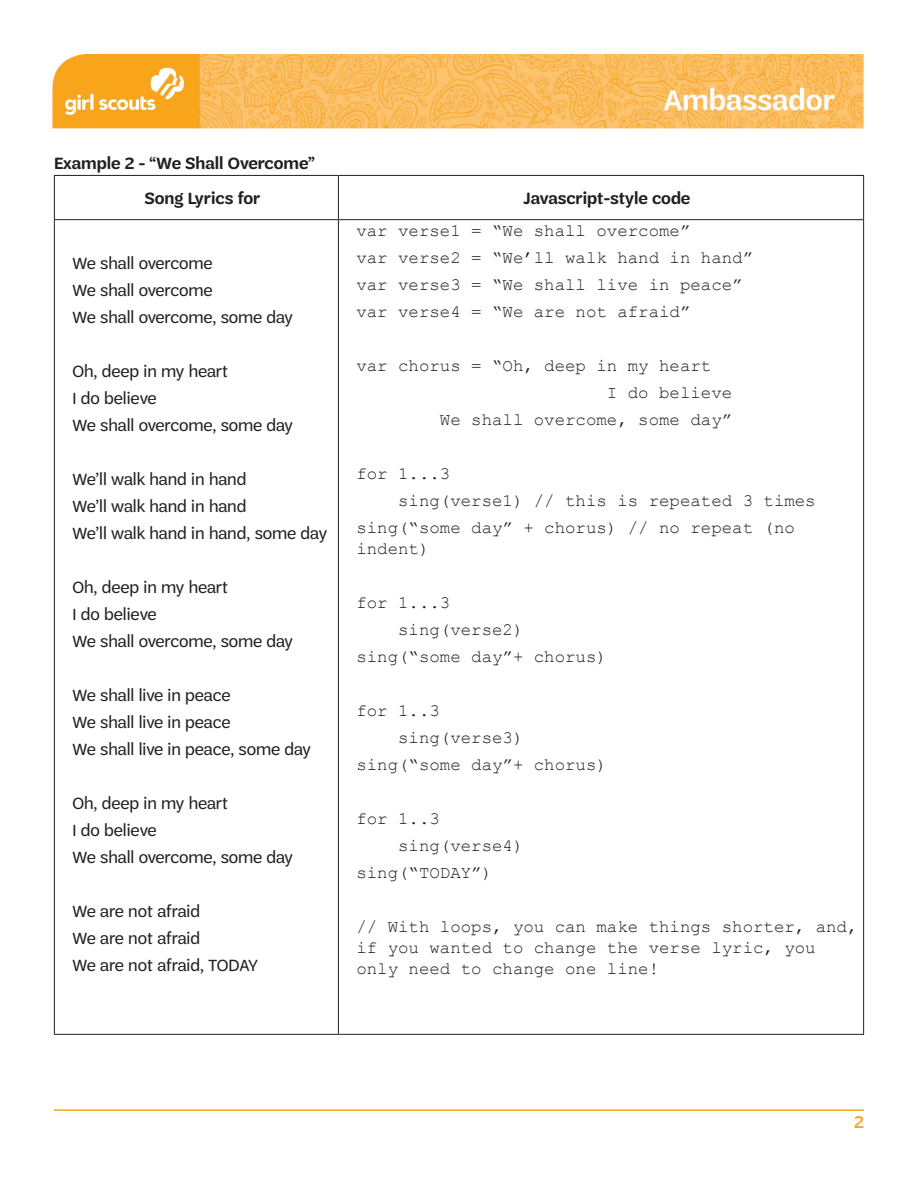
<style>
.page{position:relative;width:918px;height:1188px;background:#fff}
.page>*{position:absolute;margin:0;border:0;box-sizing:border-box;transform-origin:0 0}
.PAGE_NUMBER{font:500 18px "Trefoil Sans";color:#f9a51b}
.BULLETED_COPY{font:17.4px/21px "Courier New";color:#231f20}
.BULLETED_COPY-2{font:17.4px "Trefoil Sans";color:#231f20}
.BULLETED_COPY-3{font:600 17.4px "Trefoil Sans";color:#231f20}
.BODY_COPY{font:600 17.4px "Trefoil Sans";color:#231f20}
</style>
<div class="page">
<hr style="left:54px;top:1109px;width:810px;height:2px;background:#f9a51b">
<img style="left:52px;top:54px;width:812px;height:74px">
<hr style="left:54px;top:175px;width:284px;height:1px;background:#231f20">
<hr style="left:54px;top:176px;width:1px;height:43px;background:#231f20">
<hr style="left:338px;top:175px;width:526px;height:1px;background:#231f20">
<hr style="left:338px;top:176px;width:1px;height:43px;background:#231f20">
<hr style="left:863px;top:176px;width:1px;height:43px;background:#231f20">
<hr style="left:54px;top:219px;width:284px;height:1px;background:#231f20">
<hr style="left:54px;top:220px;width:1px;height:814px;background:#231f20">
<hr style="left:338px;top:219px;width:526px;height:1px;background:#231f20">
<hr style="left:338px;top:220px;width:1px;height:814px;background:#231f20">
<hr style="left:863px;top:220px;width:1px;height:814px;background:#231f20">
<hr style="left:54px;top:1034px;width:284px;height:1px;background:#231f20">
<hr style="left:338px;top:1034px;width:526px;height:1px;background:#231f20">
<p class="BODY_COPY" style="left:54px;top:154px;width:263px">Example 2 - “We Shall Overcome”</p>
<p class="BULLETED_COPY-3" style="left:144px;top:189px;width:117px">Song Lyrics for</p>
<p class="BULLETED_COPY-3" style="left:524px;top:189px;width:168px">Javascript-style code</p>
<p class="BULLETED_COPY-2" style="left:72px;top:254px;width:142px">We shall overcome</p>
<p class="BULLETED_COPY-2" style="left:72px;top:281px;width:142px">We shall overcome</p>
<p class="BULLETED_COPY-2" style="left:72px;top:308px;width:222px">We shall overcome, some day</p>
<p class="BULLETED_COPY-2" style="left:72px;top:362px;width:157px">Oh, deep in my heart</p>
<p class="BULLETED_COPY-2" style="left:72px;top:389px;width:86px">I do believe</p>
<p class="BULLETED_COPY-2" style="left:72px;top:416px;width:222px">We shall overcome, some day</p>
<p class="BULLETED_COPY-2" style="left:72px;top:470px;width:176px">We’ll walk hand in hand</p>
<p class="BULLETED_COPY-2" style="left:72px;top:497px;width:176px">We’ll walk hand in hand</p>
<p class="BULLETED_COPY-2" style="left:72px;top:524px;width:256px">We’ll walk hand in hand, some day</p>
<p class="BULLETED_COPY-2" style="left:72px;top:578px;width:157px">Oh, deep in my heart</p>
<p class="BULLETED_COPY-2" style="left:72px;top:605px;width:86px">I do believe</p>
<p class="BULLETED_COPY-2" style="left:72px;top:632px;width:222px">We shall overcome, some day</p>
<p class="BULLETED_COPY-2" style="left:72px;top:686px;width:160px">We shall live in peace</p>
<p class="BULLETED_COPY-2" style="left:72px;top:713px;width:160px">We shall live in peace</p>
<p class="BULLETED_COPY-2" style="left:72px;top:740px;width:240px">We shall live in peace, some day</p>
<p class="BULLETED_COPY-2" style="left:72px;top:794px;width:157px">Oh, deep in my heart</p>
<p class="BULLETED_COPY-2" style="left:72px;top:821px;width:86px">I do believe</p>
<p class="BULLETED_COPY-2" style="left:72px;top:848px;width:222px">We shall overcome, some day</p>
<p class="BULLETED_COPY-2" style="left:72px;top:902px;width:129px">We are not afraid</p>
<p class="BULLETED_COPY-2" style="left:72px;top:929px;width:129px">We are not afraid</p>
<p class="BULLETED_COPY-2" style="left:72px;top:956px;width:187px">We are not afraid, TODAY</p>
<p class="BULLETED_COPY" style="left:356px;top:220px;width:336px">var verse1 = “We shall overcome”</p>
<p class="BULLETED_COPY" style="left:356px;top:247px;width:398px">var verse2 = “We’ll walk hand in hand”</p>
<p class="BULLETED_COPY" style="left:356px;top:274px;width:388px">var verse3 = “We shall live in peace”</p>
<p class="BULLETED_COPY" style="left:356px;top:301px;width:336px">var verse4 = “We are not afraid”</p>
<p class="BULLETED_COPY" style="left:356px;top:355px;width:356px">var chorus = “Oh, deep in my heart</p>
<p class="BULLETED_COPY" style="left:607px;top:382px;width:127px">I do believe</p>
<p class="BULLETED_COPY" style="left:440px;top:409px;width:294px">We shall overcome, some day”</p>
<p class="BULLETED_COPY" style="left:356px;top:463px;width:95px">for 1...3</p>
<p class="BULLETED_COPY" style="left:398px;top:490px;width:419px">sing(verse1) // this is repeated 3 times</p>
<p class="BULLETED_COPY" style="left:356px;top:517px;width:440px">sing(“some day” + chorus) // no repeat (no indent)</p>
<p class="BULLETED_COPY" style="left:356px;top:592px;width:95px">for 1...3</p>
<p class="BULLETED_COPY" style="left:398px;top:619px;width:127px">sing(verse2)</p>
<p class="BULLETED_COPY" style="left:356px;top:646px;width:252px">sing(“some day”+ chorus)</p>
<p class="BULLETED_COPY" style="left:356px;top:700px;width:85px">for 1..3</p>
<p class="BULLETED_COPY" style="left:398px;top:727px;width:127px">sing(verse3)</p>
<p class="BULLETED_COPY" style="left:356px;top:754px;width:252px">sing(“some day”+ chorus)</p>
<p class="BULLETED_COPY" style="left:356px;top:808px;width:85px">for 1..3</p>
<p class="BULLETED_COPY" style="left:398px;top:835px;width:127px">sing(verse4)</p>
<p class="BULLETED_COPY" style="left:356px;top:862px;width:137px">sing(“TODAY”)</p>
<p class="BULLETED_COPY" style="left:356px;top:916px;width:503px">// With loops, you can make things shorter, and, if you wanted to change the verse lyric, you only need to change one line!</p>
<p class="PAGE_NUMBER" style="left:854px;top:1112px;width:11px">2</p>
</div>
